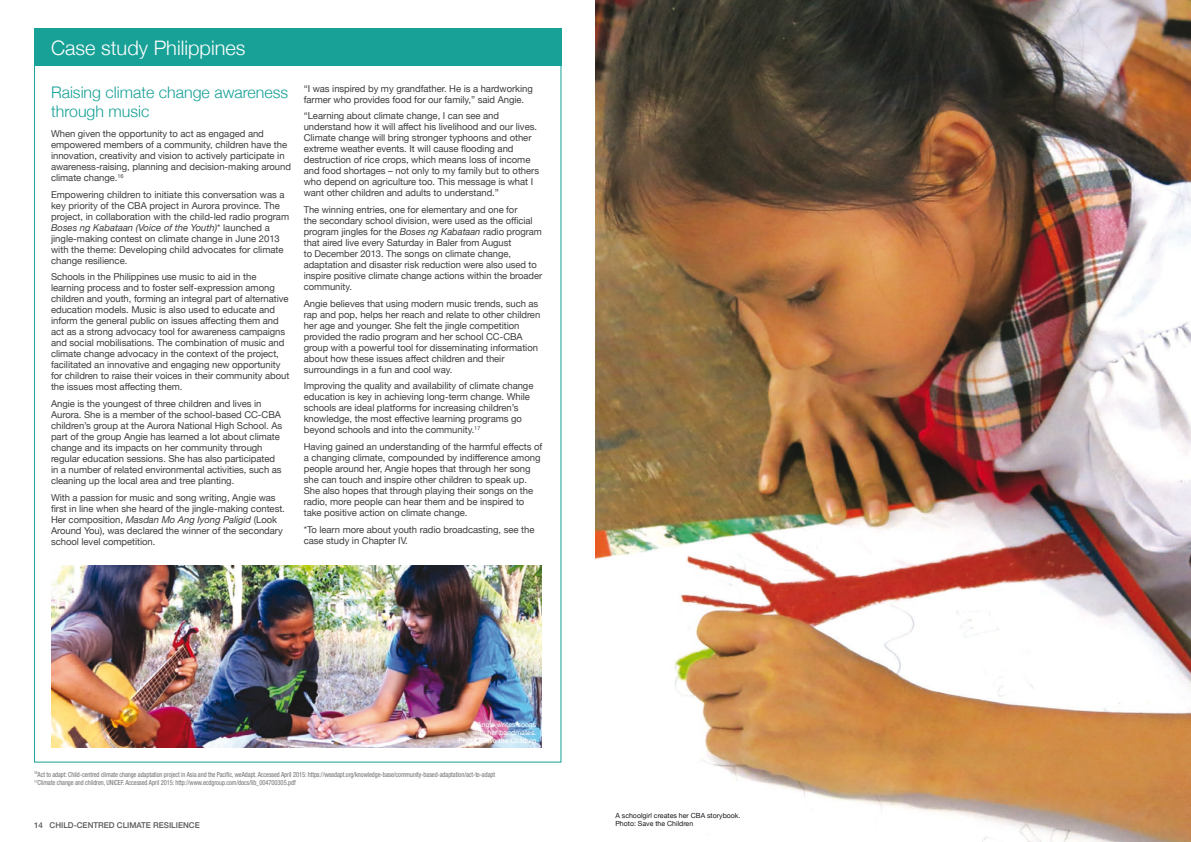
<style>
.page{position:relative;width:1191px;height:842px;background:#fff}
.page>*{position:absolute;margin:0;border:0;box-sizing:border-box;transform-origin:0 0}
.t1{font:300 20px "Helvetica Neue";color:#fff}
.Case_study_sub_headi{font:300 16px/19.2px "Helvetica Neue";color:#18a197}
.Body{font:9.5px/11px "Helvetica Neue";letter-spacing:-.005em;color:#3e3e40}
.t2{font:500 8px "Helvetica Neue";color:#58585a}
.Footnotes_2{font:condensed 7px "Helvetica Neue LT Std";letter-spacing:-.01em;color:#707173;scale:.92 1}
.t3{font:7px/8px "Helvetica Neue";color:#1a171c}
.t4{font:7px/8px "Helvetica Neue";color:#fff;text-align:right}
.s1{font-style:italic}
</style>
<div class="page">
<img style="left:595px;top:0;width:596px;height:842px">
<div style="left:34px;top:28px;width:527px;height:735px;background:#fff;border:1px solid #18a197"></div>
<div style="left:34px;top:28px;width:527px;height:38px;background:#18a197"></div>
<img style="left:51px;top:565px;width:490px;height:183px">
<div style="left:453px;top:716px;width:89px;height:33px;background:#fff;opacity:.75"></div>
<h2 class="t1" style="left:51px;top:32px;width:196px">Case study Philippines</h2>
<p class="Case_study_sub_headi" style="left:51px;top:82px;width:239px">Raising climate change awareness through music</p>
<p class="Body" style="left:51px;top:129px;width:241px">When given the opportunity to act as engaged and empowered members of a community, children have the innovation, creativity and vision to actively participate in awareness-raising, planning and decision-making around climate change.<sup>16</sup></p>
<p class="Body" style="left:51px;top:189px;width:240px">Empowering children to initiate this conversation was a key priority of the CBA project in Aurora province. The project, in collaboration with the child-led radio program <span class="s1">Boses ng Kabataan (Voice of the Youth)</span>* launched a jingle-making contest on climate change in June 2013 with the theme: Developing child advocates for climate change resilience.</p>
<p class="Body" style="left:51px;top:272px;width:240px">Schools in the Philippines use music to aid in the learning process and to foster self-expression among children and youth, forming an integral part of alternative education models. Music is also used to educate and inform the general public on issues affecting them and act as a strong advocacy tool for awareness campaigns and social mobilisations. The combination of music and climate change advocacy in the context of the project, facilitated an innovative and engaging new opportunity for children to raise their voices in their community about the issues most affecting them.</p>
<p class="Body" style="left:51px;top:399px;width:233px">Angie is the youngest of three children and lives in Aurora. She is a member of the school-based CC-CBA children’s group at the Aurora National High School. As part of the group Angie has learned a lot about climate change and its impacts on her community through regular education sessions. She has also participated in a number of related environmental activities, such as cleaning up the local area and tree planting.</p>
<p class="Body" style="left:51px;top:492px;width:235px">With a passion for music and song writing, Angie was first in line when she heard of the jingle-making contest.<br>Her composition, <span class="s1">Masdan Mo Ang Iyong Paligid</span> (Look Around You), was declared the winner of the secondary school level competition.</p>
<p class="Body" style="left:304px;top:83px;width:231px">“I was inspired by my grandfather. He is a hardworking farmer who provides food for our family,” said Angie.</p>
<p class="Body" style="left:304px;top:111px;width:237px">“Learning about climate change, I can see and understand how it will affect his livelihood and our lives.<br>Climate change will bring stronger typhoons and other extreme weather events. It will cause flooding and destruction of rice crops, which means loss of income and food shortages – not only to my family but to others who depend on agriculture too. This message is what I want other children and adults to understand.”</p>
<p class="Body" style="left:304px;top:205px;width:240px">The winning entries, one for elementary and one for<br>the secondary school division, were used as the official program jingles for the <span class="s1">Boses ng Kabataan</span> radio program that aired live every Saturday in Baler from August<br>to December 2013. The songs on climate change, adaptation and disaster risk reduction were also used to inspire positive climate change actions within the broader community.</p>
<p class="Body" style="left:304px;top:298px;width:238px">Angie believes that using modern music trends, such as rap and pop, helps her reach and relate to other children her age and younger. She felt the jingle competition provided the radio program and her school CC-CBA group with a powerful tool for disseminating information about how these issues affect children and their surroundings in a fun and cool way.</p>
<p class="Body" style="left:304px;top:381px;width:231px">Improving the quality and availability of climate change education is key in achieving long-term change. While schools are ideal platforms for increasing children’s knowledge, the most effective learning programs go beyond schools and into the community.<sup>17</sup></p>
<p class="Body" style="left:304px;top:442px;width:240px">Having gained an understanding of the harmful effects of a changing climate, compounded by indifference among people around her, Angie hopes that through her song she can touch and inspire other children to speak up.<br>She also hopes that through playing their songs on the radio, more people can hear them and be inspired to take positive action on climate change.</p>
<p class="Body" style="left:304px;top:524px;width:232px">*To learn more about youth radio broadcasting, see the case study in Chapter IV.</p>
<p class="t4" style="left:458px;top:721px;width:79px">Angie writes songs<br>with her bandmates.<br>Photo: Save the Children</p>
<p class="Footnotes_2" style="left:34px;top:770px;width:503px"><sup>16</sup>Act to adapt: Child-centred climate change adaptation project in Asia and the Pacific, weAdapt. Accessed April 2015: https://weadapt.org/knowledge-base/community-based-adaptation/act-to-adapt</p>
<p class="Footnotes_2" style="left:34px;top:779px;width:286px"><sup>17</sup>Climate change and children, UNICEF. Accessed April 2015: http://www.ecdgroup.com/docs/lib_004700305.pdf</p>
<p class="t2" style="left:34px;top:819px;width:167px">14 CHILD-CENTRED CLIMATE RESILIENCE</p>
<p class="t3" style="left:615px;top:812px;width:127px">A schoolgirl creates her CBA storybook.<br>Photo: Save the Children</p>
</div>
